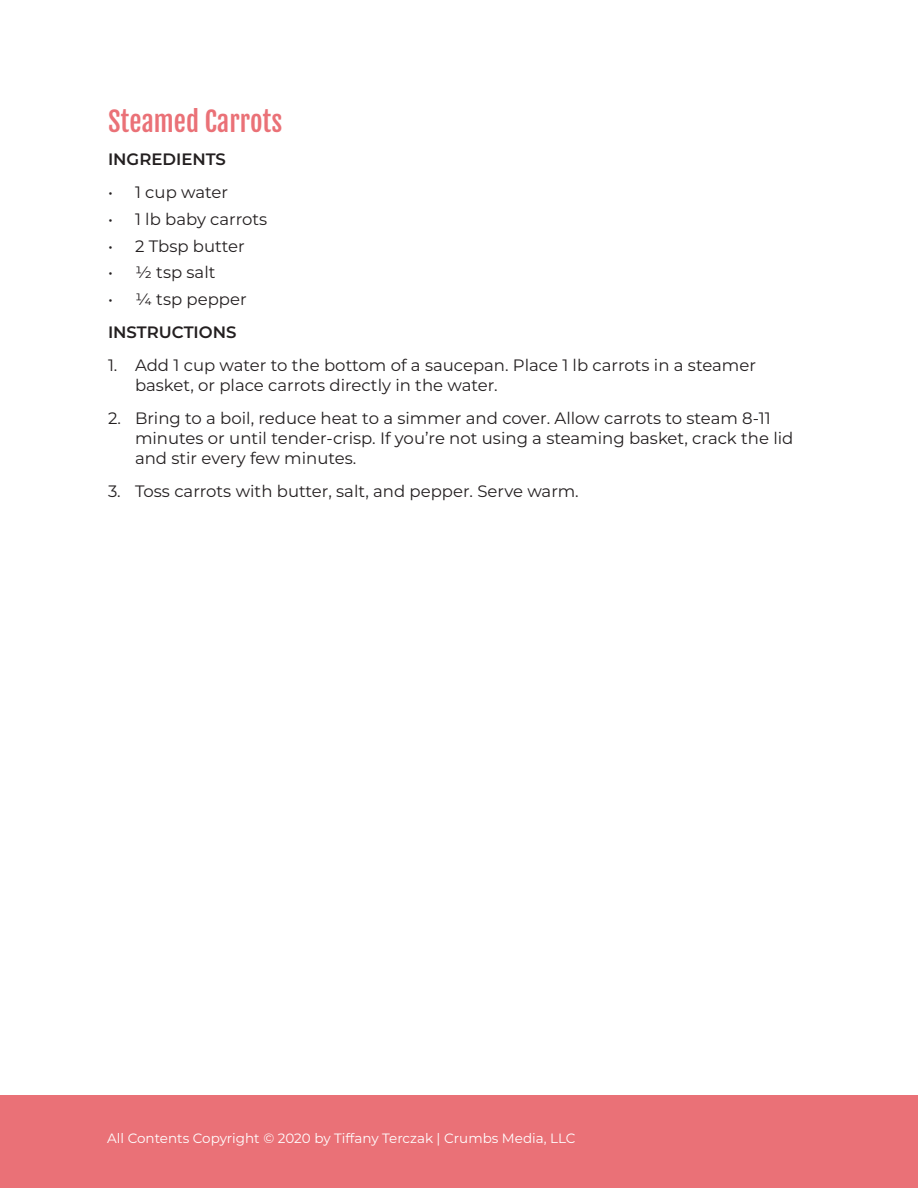
<style>
.page{position:relative;width:918px;height:1188px;background:#fff}
.page>*{position:absolute;margin:0;border:0;box-sizing:border-box;transform-origin:0 0}
.Crumbs_Subheading_1{font:27px "Fjalla One";color:#ea7177}
.t1{font:16.5px/19.8px "Montserrat";color:#231f20}
.Crumbs_Body_Copy{font:600 16.5px "Montserrat";color:#231f20}
.t2{font:13.5px "Montserrat";color:#fff}
</style>
<div class="page">
<div style="left:0;top:1095px;width:918px;height:93px;background:#ea7177"></div>
<p class="Crumbs_Subheading_1" style="left:108px;top:105px;width:176px">Steamed Carrots</p>
<p class="Crumbs_Body_Copy" style="left:108px;top:148px;width:119px">INGREDIENTS</p>
<p class="t1" style="left:108px;top:182px;width:122px">• 1 cup water</p>
<p class="t1" style="left:108px;top:209px;width:161px">• 1 lb baby carrots</p>
<p class="t1" style="left:108px;top:235px;width:138px">• 2 Tbsp butter</p>
<p class="t1" style="left:108px;top:262px;width:109px">• 1/2 tsp salt</p>
<p class="t1" style="left:108px;top:288px;width:140px">• 1/4 tsp pepper</p>
<p class="Crumbs_Body_Copy" style="left:108px;top:320px;width:130px">INSTRUCTIONS</p>
<p class="t1" style="left:135px;top:355px;width:622px;text-indent:-27px">1. Add 1 cup water to the bottom of a saucepan. Place 1 lb carrots in a steamer basket, or place carrots directly in the water.</p>
<p class="t1" style="left:135px;top:408px;width:660px;text-indent:-27px">2. Bring to a boil, reduce heat to a simmer and cover. Allow carrots to steam 8-11 minutes or until tender-crisp. If you’re not using a steaming basket, crack the lid and stir every few minutes.</p>
<p class="t1" style="left:108px;top:481px;width:472px">3. Toss carrots with butter, salt, and pepper. Serve warm.</p>
<p class="t2" style="left:107px;top:1129px;width:470px">All Contents Copyright © 2020 by Tiffany Terczak | Crumbs Media, LLC</p>
</div>
